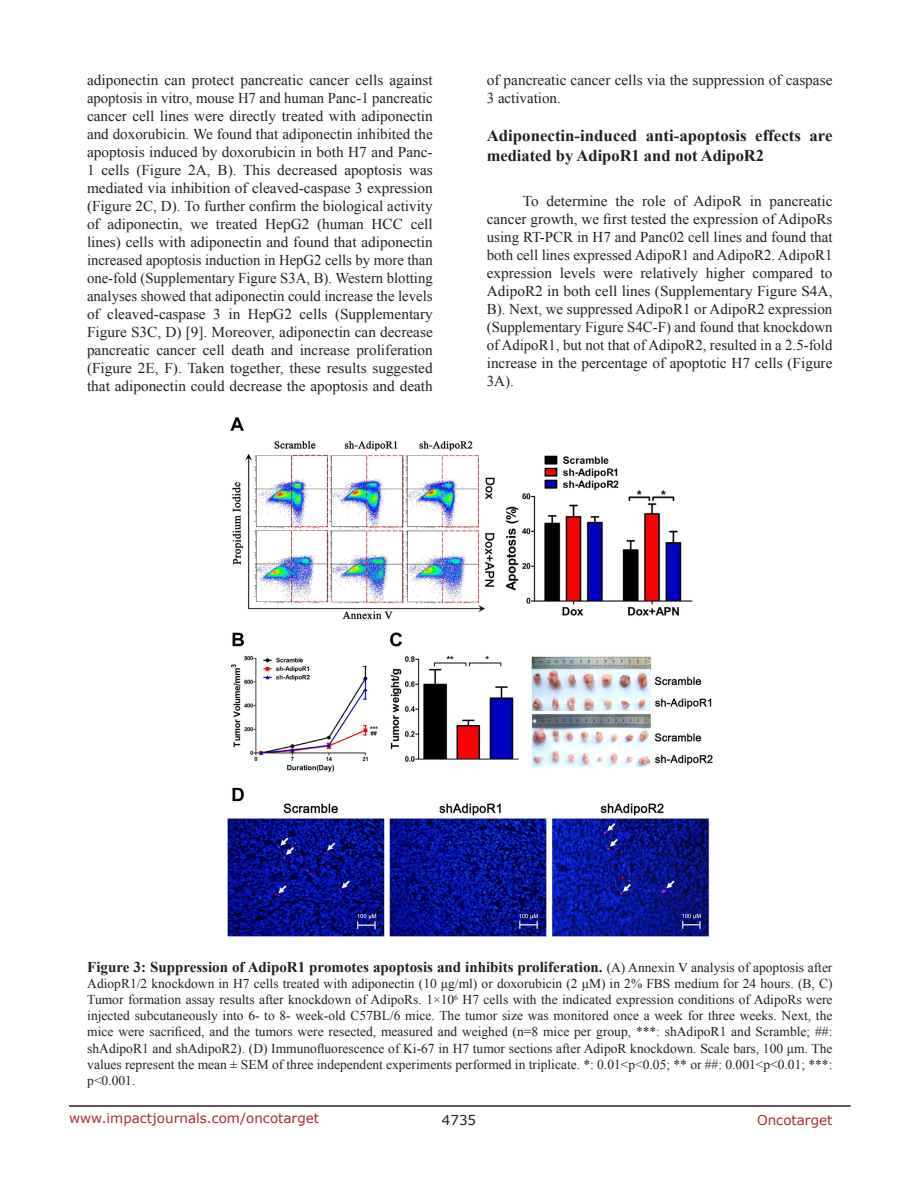
<style>
.page{position:relative;width:918px;height:1188px;background:#fff}
.page>*{position:absolute;margin:0;border:0;box-sizing:border-box;transform-origin:0 0}
.SubHeading{font:700 16.5px/19.8px "Times New Roman";color:#221f22}
.BodyText{font:15px/18px "Times New Roman";color:#221f22;text-align:justify}
.FigureText{font:700 15px "Times New Roman";color:#221f22}
.FigureText-2{font:13.5px/16.2px "Times New Roman";color:#221f22;text-align:justify}
.t1{font:13.5px "Verdana";color:#ac2b31}
.t2{font:13.5px "Verdana";color:#221f22}
.s1{font-weight:400;font-size:13.5px}
</style>
<div class="page">
<hr style="left:69px;top:1105px;width:781px;height:2px;background:#231f20">
<img style="left:227px;top:417px;width:486px;height:521px">
<p class="BodyText" style="left:87px;top:71px;width:347px">adiponectin can protect pancreatic cancer cells against apoptosis in vitro, mouse H7 and human Panc-1 pancreatic cancer cell lines were directly treated with adiponectin and doxorubicin. We found that adiponectin inhibited the apoptosis induced by doxorubicin in both H7 and Panc-1 cells (Figure 2A, B). This decreased apoptosis was mediated via inhibition of cleaved-caspase 3 expression (Figure 2C, D). To further confirm the biological activity of adiponectin, we treated HepG2 (human HCC cell lines) cells with adiponectin and found that adiponectin increased apoptosis induction in HepG2 cells by more than one-fold (Supplementary Figure S3A, B). Western blotting analyses showed that adiponectin could increase the levels of cleaved-caspase 3 in HepG2 cells (Supplementary Figure S3C, D) [9]. Moreover, adiponectin can decrease pancreatic cancer cell death and increase proliferation (Figure 2E, F). Taken together, these results suggested that adiponectin could decrease the apoptosis and death</p>
<p class="BodyText" style="left:487px;top:71px;width:347px">of pancreatic cancer cells via the suppression of caspase<br>3 activation.</p>
<p class="SubHeading" style="left:487px;top:125px;width:347px">Adiponectin-induced anti-apoptosis effects are mediated by AdipoR1 and not AdipoR2</p>
<p class="BodyText" style="left:487px;top:192px;width:347px;text-indent:36px">To determine the role of AdipoR in pancreatic cancer growth, we first tested the expression of AdipoRs using RT-PCR in H7 and Panc02 cell lines and found that both cell lines expressed AdipoR1 and AdipoR2. AdipoR1 expression levels were relatively higher compared to AdipoR2 in both cell lines (Supplementary Figure S4A, B). Next, we suppressed AdipoR1 or AdipoR2 expression (Supplementary Figure S4C-F) and found that knockdown of AdipoR1, but not that of AdipoR2, resulted in a 2.5-fold increase in the percentage of apoptotic H7 cells (Figure 3A).</p>
<p class="FigureText" style="left:87px;top:956px;width:747px">Figure 3: Suppression of AdipoR1 promotes apoptosis and inhibits proliferation. <span class="s1">(A) Annexin V analysis of apoptosis after</span></p>
<p class="FigureText-2" style="left:87px;top:975px;width:747px">AdiopR1/2 knockdown in H7 cells treated with adiponectin (10 μg/ml) or doxorubicin (2 μM) in 2% FBS medium for 24 hours. (B, C)<br>Tumor formation assay results after knockdown of AdipoRs. 1×10<sup>6</sup> H7 cells with the indicated expression conditions of AdipoRs were injected subcutaneously into 6- to 8- week-old C57BL/6 mice. The tumor size was monitored once a week for three weeks. Next, the mice were sacrificed, and the tumors were resected, measured and weighed (n=8 mice per group, ***: shAdipoR1 and Scramble; ##: shAdipoR1 and shAdipoR2). (D) Immunofluorescence of Ki-67 in H7 tumor sections after AdipoR knockdown. Scale bars, 100 μm. The values represent the mean ± SEM of three independent experiments performed in triplicate. *: 0.01&lt;p&lt;0.05; ** or ##: 0.001&lt;p&lt;0.01; ***: p&lt;0.001.</p>
<p class="t1" style="left:69px;top:1109px;width:252px">www.impactjournals.com/oncotarget</p>
<p class="t2" style="left:442px;top:1111px;width:36px">4735</p>
<p class="t1" style="left:757px;top:1111px;width:77px">Oncotarget</p>
</div>
